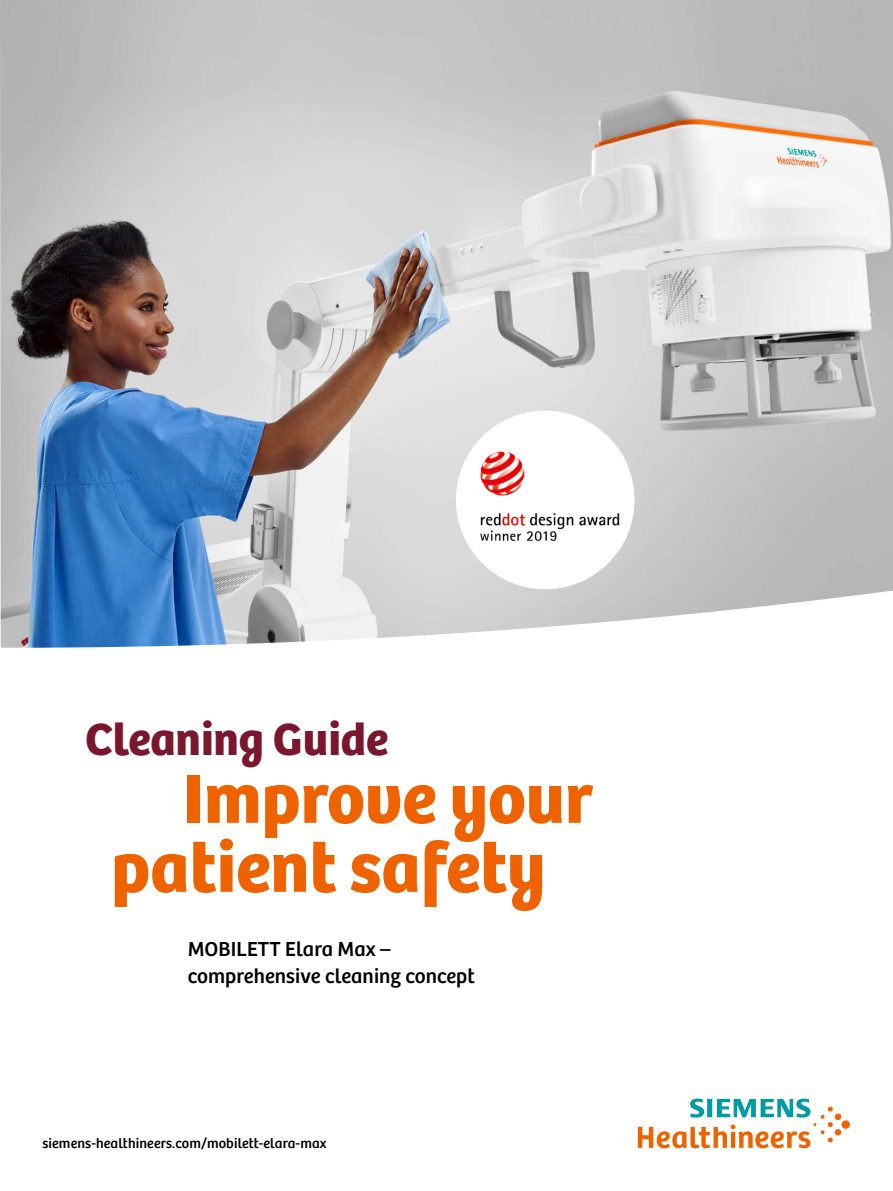
<style>
.page{position:relative;width:893px;height:1191px;background:#fff}
.page>*{position:absolute;margin:0;border:0;box-sizing:border-box;transform-origin:0 0}
.t1{font:72px/69px "Bree SH Headline Regular";color:#ee6300}
.t2{font:46.8px "Bree SH Headline Regular";color:#7a162d}
.t3{font:21px/27px "Bree SH Text Regular";letter-spacing:.005em;color:#000}
.t4{font:14.25px "Bree SH Text Regular";letter-spacing:.01em;color:#000}
</style>
<div class="page">
<img style="left:0;top:0;width:893px;height:589px">
<svg style="left:0;top:589px;width:893px;height:59px"></svg>
<svg style="left:638px;top:1098px;width:212px;height:50px"></svg>
<div style="left:456px;top:410px;width:179px;height:179px;background:#fff;border-radius:50%"></div>
<img style="left:473px;top:444px;width:154px;height:105px">
<h2 class="t2" style="left:85px;top:711px;width:305px">Cleaning Guide</h2>
<h1 class="t1" style="left:111px;top:765px;width:483px;text-indent:72px">Improve your patient safety</h1>
<p class="t3" style="left:188px;top:935px;width:289px">MOBILETT Elara Max – comprehensive cleaning concept</p>
<p class="t4" style="left:43px;top:1135px;width:286px">siemens-healthineers.com/mobilett-elara-max</p>
</div>
